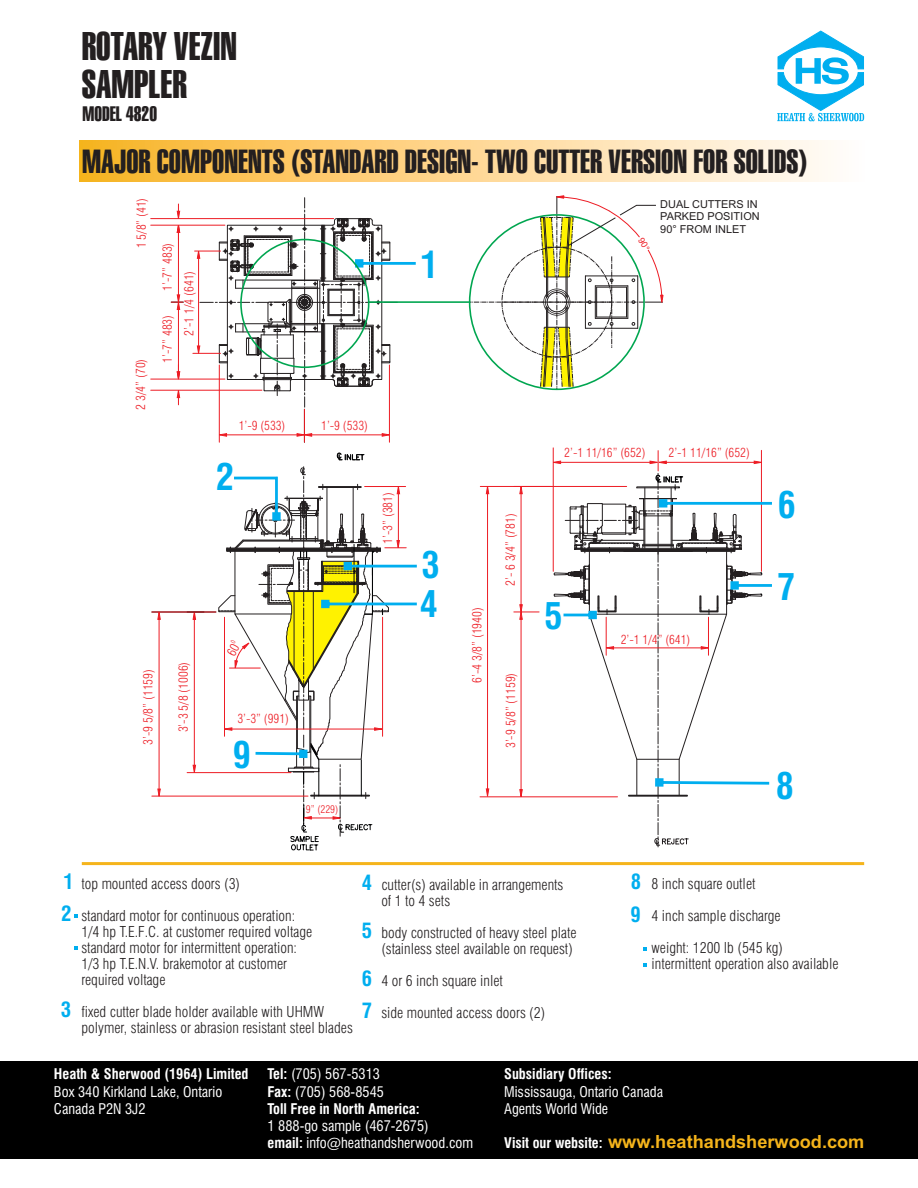
<style>
.page{position:relative;width:918px;height:1188px;background:#fff}
.page>*{position:absolute;margin:0;border:0;box-sizing:border-box;transform-origin:0 0}
.t1{font:38.85px/37.8px "Swiss 911 BT Extra Compressed";color:#231f20}
.t2{font:700 condensed 36.3px/39px "Swiss 721 BT";color:#00aeef}
.t3{font:32.55px "Swiss 911 BT Extra Compressed";color:#231f20}
.t4{font:700 condensed 20.7px/32px "Swiss 721 BT";color:#00aeef}
.t5{font:20.4px "Swiss 911 BT Extra Compressed";color:#231f20}
.t6{font:700 18.15px "Arial";color:#f5b41b}
.t7{font:300 condensed 14.7px/16px "Swiss 721 BT";color:#231f20}
.t8{font:condensed 14.4px/17.2px "Swiss 721 BT";color:#fff}
.t9{font:700 condensed 14.4px/17.2px "Swiss 721 BT";color:#fff}
.t10{font:300 condensed 12.45px/21.6px "Swiss 721 BT";color:#ed1c24}
.t11{font:10.95px/12.1px "Arial";color:#231f20}
.t12{font:300 condensed 10.5px "Swiss 721 BT";color:#ed1c24}
.s1{font-weight:700;font-size:20.7px;color:#00aeef}
.s2{font-weight:400}
.s3{font-weight:700}
</style>
<div class="page">
<div style="left:80px;top:141px;width:784px;height:40px;background:linear-gradient(to right,#fab327,#fffdff)"></div>
<svg style="left:74px;top:914px;width:4px;height:3px"></svg>
<svg style="left:74px;top:946px;width:4px;height:3px"></svg>
<svg style="left:643px;top:947px;width:4px;height:4px"></svg>
<svg style="left:643px;top:963px;width:4px;height:4px"></svg>
<hr style="left:151px;top:218px;width:183px;height:1px;background:#ed1c24">
<hr style="left:151px;top:225px;width:74px;height:1px;background:#ed1c24">
<hr style="left:151px;top:390px;width:111px;height:1px;background:#ed1c24">
<hr style="left:151px;top:379px;width:74px;height:1px;background:#ed1c24">
<hr style="left:159px;top:619px;width:1px;height:171px;background:#ed1c24">
<hr style="left:152px;top:796px;width:156px;height:1px;background:#ed1c24">
<svg style="left:157px;top:611px;width:4px;height:18px"></svg>
<svg style="left:157px;top:788px;width:4px;height:9px"></svg>
<hr style="left:152px;top:612px;width:64px;height:1px;background:#ed1c24">
<svg style="left:519px;top:781px;width:4px;height:17px"></svg>
<hr style="left:761px;top:450px;width:1px;height:121px;background:#ed1c24">
<hr style="left:553px;top:448px;width:1px;height:123px;background:#ed1c24">
<hr style="left:480px;top:796px;width:138px;height:1px;background:#ed1c24">
<hr style="left:521px;top:494px;width:1px;height:111px;background:#ed1c24">
<svg style="left:519px;top:485px;width:4px;height:18px"></svg>
<svg style="left:514px;top:604px;width:25px;height:16px"></svg>
<hr style="left:487px;top:494px;width:1px;height:298px;background:#ed1c24">
<hr style="left:480px;top:486px;width:71px;height:1px;background:#ed1c24">
<svg style="left:486px;top:788px;width:4px;height:10px"></svg>
<svg style="left:486px;top:487px;width:4px;height:8px"></svg>
<hr style="left:521px;top:618px;width:1px;height:178px;background:#ed1c24">
<hr style="left:369px;top:301px;width:100px;height:2px;background:#00a650">
<svg style="left:549px;top:451px;width:223px;height:396px"></svg>
<div style="left:0;top:1061px;width:918px;height:98px;background:#000"></div>
<hr style="left:82px;top:862px;width:782px;height:3px;background:#f5b41b">
<svg style="left:777px;top:31px;width:87px;height:90px"></svg>
<svg style="left:469px;top:195px;width:195px;height:195px"></svg>
<svg style="left:171px;top:198px;width:246px;height:653px"></svg>
<h1 class="t1" style="left:82px;top:31px;width:157px">ROTARY VEZIN<br>SAMPLER</h1>
<h3 class="t5" style="left:82px;top:106px;width:76px">MODEL 4820</h3>
<h3 class="t3" style="left:82px;top:148px;width:727px">MAJOR COMPONENTS (STANDARD DESIGN- TWO CUTTER VERSION FOR SOLIDS)</h3>
<p class="t10" style="left:132px;top:248px;width:52px;rotate:-90deg">1 5/8” (41)</p>
<p class="t10" style="left:131px;top:410px;width:52px;rotate:-90deg">2 3/4” (70)</p>
<p class="t10" style="left:158px;top:291px;width:49px;rotate:-90deg">1’-7” 483)</p>
<p class="t10" style="left:158px;top:336px;width:66px;text-indent:-27px;rotate:-90deg">1’-7” 483)<br>2’-1 1/4 (641)</p>
<p class="t10" style="left:239px;top:416px;width:48px">1’-9 (533)</p>
<h2 class="t2" style="left:216px;top:461px;width:20px">2</h2>
<p class="t10" style="left:321px;top:416px;width:48px">1’-9 (533)</p>
<p class="t10" style="left:378px;top:544px;width:53px;rotate:-90deg">1’-3” (381)</p>
<p class="t10" style="left:138px;top:745px;width:77px;rotate:-90deg">3’-9 5/8” (1159)</p>
<p class="t10" style="left:174px;top:732px;width:72px;rotate:-90deg">3’-3 5/8 (1006)</p>
<p class="t10" style="left:237px;top:709px;width:53px">3’-3” (991)</p>
<h2 class="t2" style="left:233px;top:739px;width:20px">9</h2>
<p class="t12" style="left:306px;top:805px;width:34px">9” (229)</p>
<h2 class="t2" style="left:420px;top:249px;width:20px">1</h2>
<h2 class="t2" style="left:420px;top:549px;width:21px">3<br>4</h2>
<p class="t11" style="left:660px;top:199px;width:101px">DUAL CUTTERS IN<br>PARKED POSITION<br>90° FROM INLET</p>
<p class="t10" style="left:467px;top:683px;width:77px;rotate:-90deg">6’-4 3/8” (1940)</p>
<p class="t10" style="left:501px;top:586px;width:74px;rotate:-90deg">2’- 6 3/4” (781)</p>
<p class="t10" style="left:501px;top:748px;width:77px;rotate:-90deg">3’-9 5/8” (1159)</p>
<p class="t10" style="left:564px;top:443px;width:83px">2’-1 11/16” (652)</p>
<p class="t10" style="left:669px;top:443px;width:83px">2’-1 11/16” (652)</p>
<h2 class="t2" style="left:544px;top:600px;width:20px">5</h2>
<p class="t10" style="left:621px;top:630px;width:71px">2’-1 1/4” (641)</p>
<h2 class="t2" style="left:778px;top:489px;width:20px">6</h2>
<h2 class="t2" style="left:777px;top:571px;width:20px">7</h2>
<h2 class="t2" style="left:776px;top:770px;width:20px">8</h2>
<p class="t7" style="left:82px;top:870px;width:215px;line-height:32px;text-indent:-18px"><span class="s1">1</span> top mounted access doors (3)<br>standard motor for continuous operation:</p>
<p class="t7" style="left:82px;top:926px;width:232px">1/4 hp T.E.F.C. at customer required voltage standard motor for intermittent operation:<br>1/3 hp T.E.N.V. brakemotor at customer required voltage</p>
<p class="t7" style="left:82px;top:1006px;width:273px">fixed cutter blade holder available with UHMW polymer, stainless or abrasion resistant steel blades</p>
<h3 class="t4" style="left:61px;top:900px;width:12px">2</h3>
<h3 class="t4" style="left:61px;top:996px;width:12px">3</h3>
<h3 class="t4" style="left:362px;top:869px;width:12px">4</h3>
<h3 class="t4" style="left:362px;top:916px;width:12px">5</h3>
<h3 class="t4" style="left:362px;top:965px;width:12px">6<br>7</h3>
<p class="t7" style="left:381px;top:878px;width:184px">cutter(s) available in arrangements of 1 to 4 sets</p>
<p class="t7" style="left:381px;top:926px;width:197px">body constructed of heavy steel plate (stainless steel available on request)</p>
<p class="t7" style="left:381px;top:966px;width:165px;line-height:32px">4 or 6 inch square inlet<br>side mounted access doors (2)</p>
<h3 class="t4" style="left:631px;top:868px;width:12px">8</h3>
<h3 class="t4" style="left:631px;top:901px;width:12px">9</h3>
<p class="t7" style="left:652px;top:869px;width:133px;line-height:32px">8 inch square outlet<br>4 inch sample discharge weight: 1200 lb (545 kg)</p>
<p class="t7" style="left:652px;top:957px;width:189px">intermittent operation also available</p>
<p class="t9" style="left:54px;top:1067px;width:196px">Heath &amp; Sherwood (1964) Limited</p>
<p class="t8" style="left:54px;top:1084px;width:170px">Box 340 Kirkland Lake, Ontario<br>Canada P2N 3J2</p>
<p class="t9" style="left:268px;top:1067px;width:154px">Tel: <span class="s2">(705) 567-5313<br></span>Fax: <span class="s2">(705) 568-8545<br></span>Toll Free in North America:</p>
<p class="t8" style="left:268px;top:1119px;width:207px">1 888-go sample (467-2675)<br><span class="s3">email:</span> info@heathandsherwood.com</p>
<p class="t9" style="left:504px;top:1067px;width:109px">Subsidiary Offices:</p>
<p class="t8" style="left:504px;top:1084px;width:160px">Mississauga, Ontario Canada<br>Agents World Wide</p>
<p class="t9" style="left:504px;top:1136px;width:100px">Visit our website:</p>
<p class="t6" style="left:608px;top:1135px;width:258px">www.heathandsherwood.com</p>
</div>
